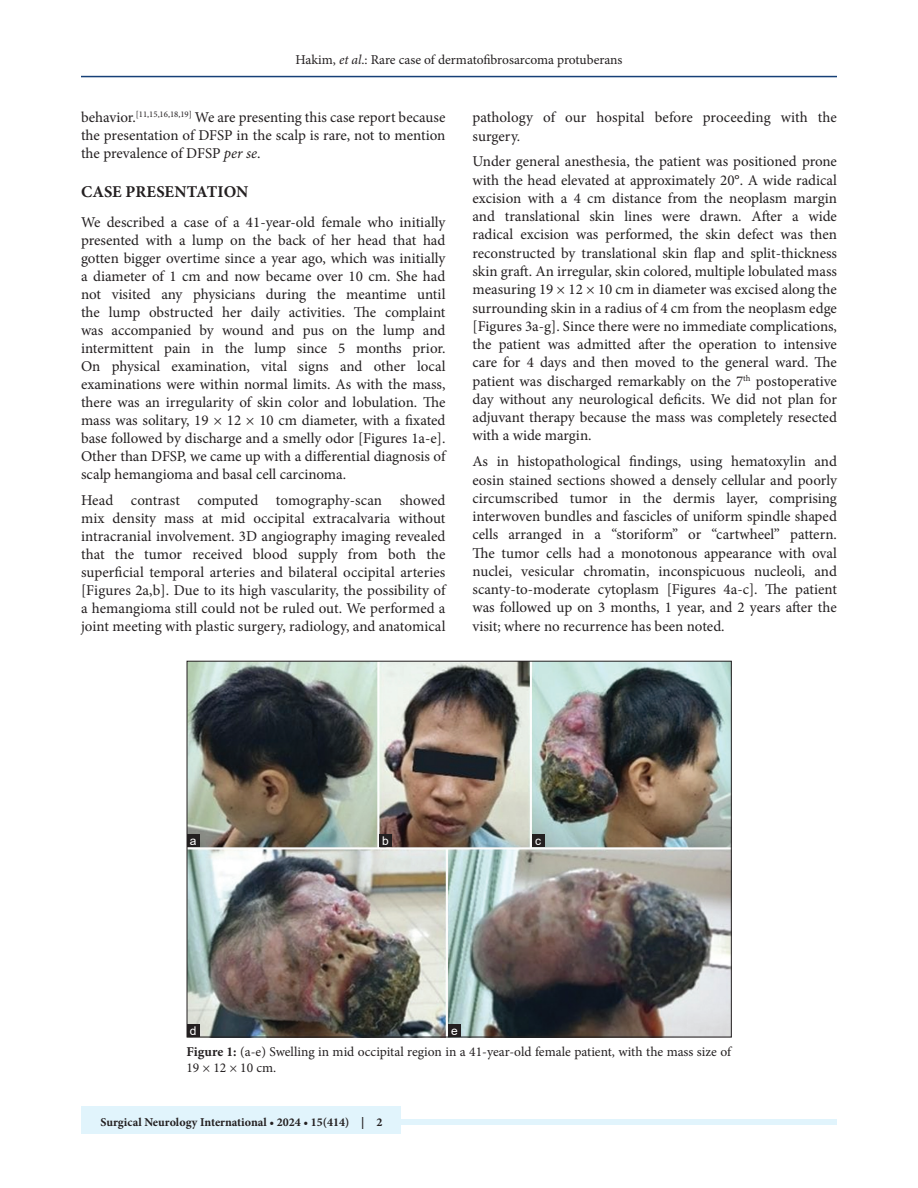
<style>
.page{position:relative;width:918px;height:1188px;background:#fff}
.page>*{position:absolute;margin:0;border:0;box-sizing:border-box;transform-origin:0 0}
.t1{font:700 16.5px "Minion Pro";color:#231f20}
.TX{font:15px/18.3px "Minion Pro";color:#231f20;text-align:justify}
.FGC{font:13.5px/16.5px "Minion Pro";color:#231f20}
.JF{font:700 12px "Minion Pro";color:#231f20}
.LABEL{font:12px "Arial";color:#fff}
.s1{font-style:italic}
.s2{font-weight:700}
</style>
<div class="page">
<hr style="left:81px;top:76px;width:756px;height:1px;background:#164077">
<div style="left:81px;top:1119px;width:756px;height:6px;background:#e1f4fc"></div>
<div style="left:81px;top:1106px;width:319px;height:28px;background:#e1f4fc"></div>
<img style="left:189px;top:663px;width:541px;height:372px">
<div style="left:379px;top:834px;width:13px;height:13px;background:#231f20"></div>
<div style="left:532px;top:834px;width:12px;height:13px;background:#231f20"></div>
<div style="left:187px;top:834px;width:13px;height:13px;background:#231f20"></div>
<div style="left:187px;top:1024px;width:13px;height:13px;background:#231f20"></div>
<div style="left:448px;top:1024px;width:13px;height:13px;background:#231f20"></div>
<p class="FGC" style="left:296px;top:51px;width:328px">Hakim, <span class="s1">et al</span>.: Rare case of dermatofibrosarcoma protuberans</p>
<p class="TX" style="left:81px;top:109px;width:366px">behavior.<sup>[11,15,16,18,19]</sup> We are presenting this case report because the presentation of DFSP in the scalp is rare, not to mention the prevalence of DFSP <span class="s1">per se</span>.</p>
<h1 class="t1" style="left:81px;top:180px;width:169px">CASE PRESENTATION</h1>
<p class="TX" style="left:81px;top:214px;width:366px">We described a case of a 41-year-old female who initially presented with a lump on the back of her head that had gotten bigger overtime since a year ago, which was initially a diameter of 1 cm and now became over 10 cm. She had not visited any physicians during the meantime until the lump obstructed her daily activities. The complaint was accompanied by wound and pus on the lump and intermittent pain in the lump since 5 months prior.<br>On physical examination, vital signs and other local examinations were within normal limits. As with the mass, there was an irregularity of skin color and lobulation. The mass was solitary, 19 × 12 × 10 cm diameter, with a fixated base followed by discharge and a smelly odor [Figures 1a-e].<br>Other than DFSP, we came up with a differential diagnosis of scalp hemangioma and basal cell carcinoma.</p>
<p class="TX" style="left:81px;top:491px;width:366px">Head contrast computed tomography-scan showed mix density mass at mid occipital extracalvaria without intracranial involvement. 3D angiography imaging revealed that the tumor received blood supply from both the superficial temporal arteries and bilateral occipital arteries [Figures 2a,b]. Due to its high vascularity, the possibility of a hemangioma still could not be ruled out. We performed a joint meeting with plastic surgery, radiology, and anatomical</p>
<p class="TX" style="left:472px;top:108px;width:366px">pathology of our hospital before proceeding with the surgery.</p>
<p class="TX" style="left:472px;top:152px;width:366px">Under general anesthesia, the patient was positioned prone with the head elevated at approximately 20°. A wide radical excision with a 4 cm distance from the neoplasm margin and translational skin lines were drawn. After a wide radical excision was performed, the skin defect was then reconstructed by translational skin flap and split‑thickness skin graft. An irregular, skin colored, multiple lobulated mass measuring 19 × 12 × 10 cm in diameter was excised along the surrounding skin in a radius of 4 cm from the neoplasm edge [Figures 3a-g]. Since there were no immediate complications, the patient was admitted after the operation to intensive care for 4 days and then moved to the general ward. The patient was discharged remarkably on the 7<sup>th</sup> postoperative day without any neurological deficits. We did not plan for adjuvant therapy because the mass was completely resected with a wide margin.</p>
<p class="TX" style="left:472px;top:452px;width:366px">As in histopathological findings, using hematoxylin and eosin stained sections showed a densely cellular and poorly circumscribed tumor in the dermis layer, comprising interwoven bundles and fascicles of uniform spindle shaped cells arranged in a “storiform” or “cartwheel” pattern.<br>The tumor cells had a monotonous appearance with oval nuclei, vesicular chromatin, inconspicuous nucleoli, and scanty‑to‑moderate cytoplasm [Figures 4a-c]. The patient was followed up on 3 months, 1 year, and 2 years after the visit; where no recurrence has been noted.</p>
<p class="LABEL" style="left:190px;top:832px;width:8px">a</p>
<p class="LABEL" style="left:382px;top:832px;width:8px">b</p>
<p class="LABEL" style="left:535px;top:832px;width:7px">c</p>
<p class="LABEL" style="left:190px;top:1023px;width:8px">d</p>
<p class="LABEL" style="left:451px;top:1023px;width:8px">e</p>
<p class="FGC" style="left:186px;top:1043px;width:546px"><span class="s2">Figure 1:</span> (a-e) Swelling in mid occipital region in a 41-year-old female patient, with the mass size of<br>19 × 12 × 10 cm.</p>
<p class="JF" style="left:100px;top:1113px;width:284px">Surgical Neurology International • 2024 • 15(414) | 2</p>
</div>
